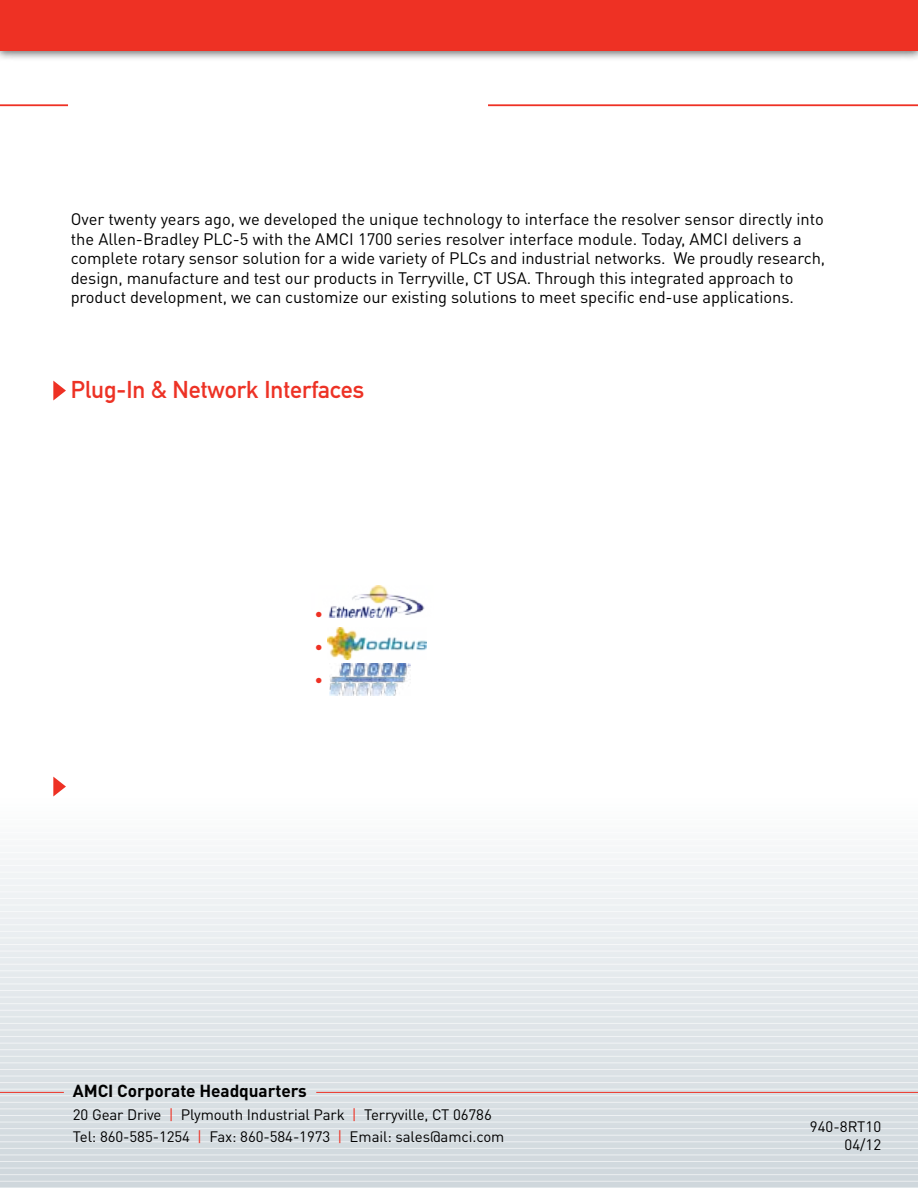
<style>
.page{position:relative;width:918px;height:1188px;background:#fff}
.page>*{position:absolute;margin:0;border:0;box-sizing:border-box;transform-origin:0 0}
.t1{font:24px "DIN Mittelschrift Std";color:#ed3225}
.t2{font:700 17.25px "DINOT";letter-spacing:-.005em;color:#000}
.t3{font:16.5px/19.5px "DINOT";letter-spacing:-.005em;color:#000}
.t4{font:16.5px/33px "DINOT";color:#ee3124;text-align:justify}
.t5{font:15px/21.8px "DINOT";letter-spacing:-.005em;color:#000}
.s1{color:#ee3124}
</style>
<div class="page">
<svg style="left:0;top:796px;width:918px;height:391px"></svg>
<hr style="left:0;top:1181px;width:918px;height:1px;background:#fff">
<hr style="left:0;top:1174px;width:918px;height:1px;background:#fff">
<hr style="left:0;top:1168px;width:918px;height:1px;background:#fff">
<hr style="left:0;top:1161px;width:918px;height:1px;background:#fff">
<hr style="left:0;top:1155px;width:918px;height:1px;background:#fff">
<hr style="left:0;top:1148px;width:918px;height:1px;background:#fff">
<hr style="left:0;top:1142px;width:918px;height:1px;background:#fff">
<hr style="left:0;top:1135px;width:918px;height:1px;background:#fff">
<hr style="left:0;top:1128px;width:918px;height:1px;background:#fff">
<hr style="left:0;top:1122px;width:918px;height:1px;background:#fff">
<hr style="left:0;top:1115px;width:918px;height:1px;background:#fff">
<hr style="left:0;top:1109px;width:918px;height:1px;background:#fff">
<hr style="left:0;top:1102px;width:918px;height:1px;background:#fff">
<hr style="left:0;top:1095px;width:918px;height:1px;background:#fff">
<hr style="left:0;top:1089px;width:918px;height:1px;background:#fff">
<hr style="left:0;top:1082px;width:918px;height:1px;background:#fff">
<hr style="left:0;top:1076px;width:918px;height:1px;background:#fff">
<hr style="left:0;top:1069px;width:918px;height:1px;background:#fff">
<hr style="left:0;top:1063px;width:918px;height:1px;background:#fff">
<hr style="left:0;top:1056px;width:918px;height:1px;background:#fff">
<hr style="left:0;top:1049px;width:918px;height:1px;background:#fff">
<hr style="left:0;top:1043px;width:918px;height:1px;background:#fff">
<hr style="left:0;top:1036px;width:918px;height:1px;background:#fff">
<hr style="left:0;top:1030px;width:918px;height:1px;background:#fff">
<hr style="left:0;top:1023px;width:918px;height:1px;background:#fff">
<hr style="left:0;top:1017px;width:918px;height:1px;background:#fff">
<hr style="left:0;top:1010px;width:918px;height:1px;background:#fff">
<hr style="left:0;top:1003px;width:918px;height:1px;background:#fff">
<hr style="left:0;top:997px;width:918px;height:1px;background:#fff">
<hr style="left:0;top:990px;width:918px;height:1px;background:#fff">
<hr style="left:0;top:984px;width:918px;height:1px;background:#fff">
<hr style="left:0;top:977px;width:918px;height:1px;background:#fff">
<hr style="left:0;top:971px;width:918px;height:1px;background:#fff">
<hr style="left:0;top:964px;width:918px;height:1px;background:#fff">
<hr style="left:0;top:957px;width:918px;height:1px;background:#fff">
<hr style="left:0;top:951px;width:918px;height:1px;background:#fff">
<hr style="left:0;top:944px;width:918px;height:1px;background:#fff">
<hr style="left:0;top:938px;width:918px;height:1px;background:#fff">
<hr style="left:0;top:931px;width:918px;height:1px;background:#fff">
<hr style="left:0;top:924px;width:918px;height:1px;background:#fff">
<hr style="left:0;top:918px;width:918px;height:1px;background:#fff">
<hr style="left:0;top:911px;width:918px;height:1px;background:#fff">
<hr style="left:0;top:905px;width:918px;height:1px;background:#fff">
<hr style="left:0;top:898px;width:918px;height:1px;background:#fff">
<hr style="left:0;top:892px;width:918px;height:1px;background:#fff">
<hr style="left:0;top:885px;width:918px;height:1px;background:#fff">
<hr style="left:0;top:878px;width:918px;height:1px;background:#fff">
<hr style="left:0;top:872px;width:918px;height:1px;background:#fff">
<hr style="left:0;top:865px;width:918px;height:1px;background:#fff">
<hr style="left:0;top:859px;width:918px;height:1px;background:#fff">
<hr style="left:0;top:852px;width:918px;height:1px;background:#fff">
<hr style="left:0;top:846px;width:918px;height:1px;background:#fff">
<hr style="left:0;top:839px;width:918px;height:1px;background:#fff">
<hr style="left:0;top:832px;width:918px;height:1px;background:#fff">
<hr style="left:0;top:826px;width:918px;height:1px;background:#fff">
<hr style="left:0;top:819px;width:918px;height:1px;background:#fff">
<hr style="left:0;top:813px;width:918px;height:1px;background:#fff">
<hr style="left:0;top:806px;width:918px;height:1px;background:#fff">
<hr style="left:0;top:800px;width:918px;height:1px;background:#fff">
<div style="left:0;top:0;width:918px;height:62px;background:#000;opacity:.55"></div>
<div style="left:0;top:0;width:918px;height:50px;background:#ee3124"></div>
<hr style="left:0;top:104px;width:918px;height:2px;background:#ee3124">
<hr style="left:0;top:1092px;width:64px;height:1px;background:#ee3124">
<hr style="left:316px;top:1092px;width:602px;height:1px;background:#ee3124">
<div style="left:68px;top:79px;width:420px;height:59px;background:#fff"></div>
<svg style="left:53px;top:381px;width:13px;height:19px"></svg>
<svg style="left:53px;top:777px;width:13px;height:19px"></svg>
<img style="left:330px;top:664px;width:81px;height:31px">
<img style="left:328px;top:586px;width:97px;height:31px">
<img style="left:328px;top:628px;width:99px;height:31px">
<p class="t3" style="left:71px;top:209px;width:756px">Over twenty years ago, we developed the unique technology to interface the resolver sensor directly into the Allen-Bradley PLC-5 with the AMCI 1700 series resolver interface module. Today, AMCI delivers a complete rotary sensor solution for a wide variety of PLCs and industrial networks. We proudly research, design, manufacture and test our products in Terryville, CT USA. Through this integrated approach to product development, we can customize our existing solutions to meet specific end-use applications.</p>
<h1 class="t1" style="left:71px;top:376px;width:295px">Plug-In &amp; Network Interfaces</h1>
<p class="t4" style="left:315px;top:597px;width:10px">• • •</p>
<p class="t2" style="left:73px;top:1079px;width:236px">AMCI Corporate Headquarters</p>
<p class="t5" style="left:73px;top:1104px;width:433px">20 Gear Drive <span class="s1">|</span> Plymouth Industrial Park <span class="s1">|</span> Terryville, CT 06786<br>Tel: 860-585-1254 <span class="s1">|</span> Fax: 860-584-1973 <span class="s1">|</span> Email: sales@amci.com</p>
<p class="t5" style="left:810px;top:1117px;width:73px;line-height:18px;text-align:right">940-8RT10<br>04/12</p>
</div>
